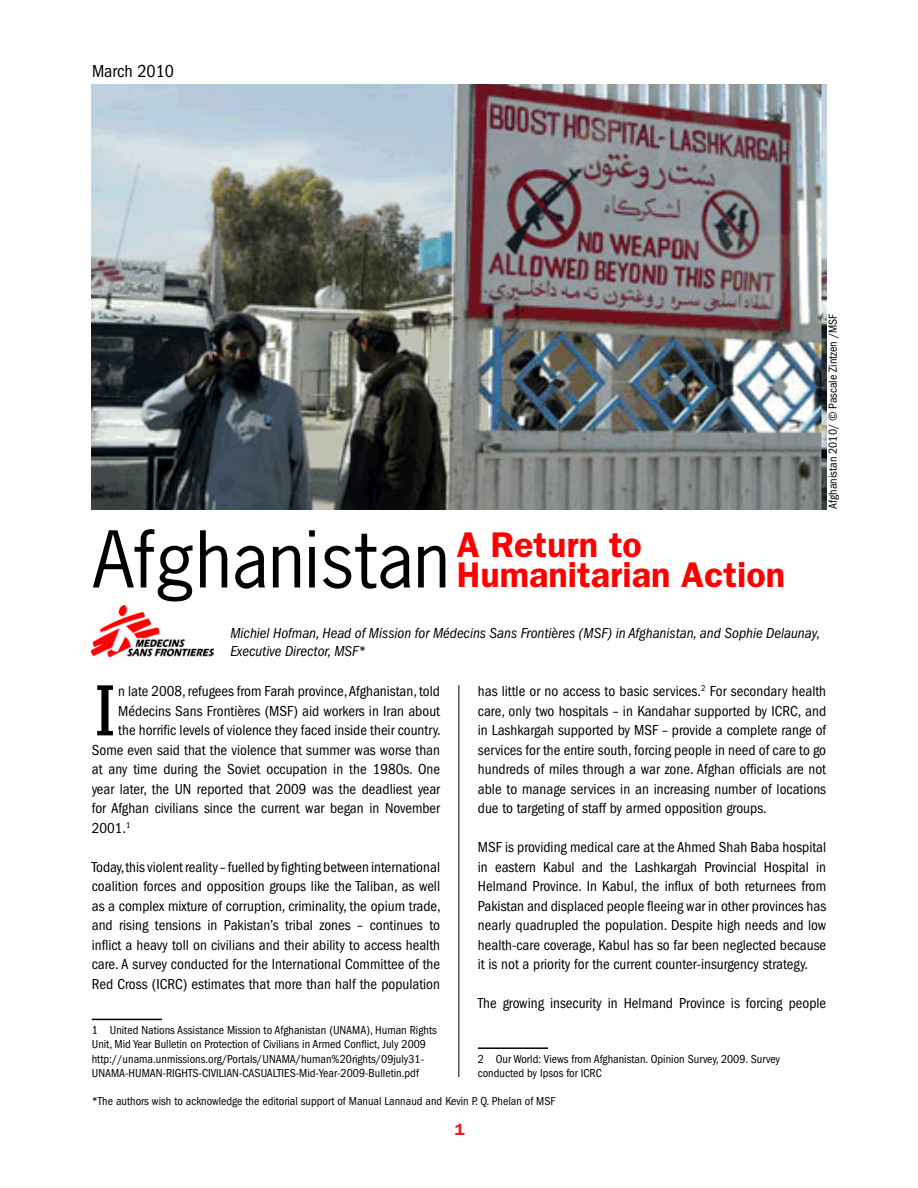
<style>
.page{position:relative;width:918px;height:1188px;background:#fff}
.page>*{position:absolute;margin:0;border:0;box-sizing:border-box;transform-origin:0 0}
.t1{font:73.5px "News Gothic";color:#000}
.t2{font:700 68.1px "Bell Gothic Std";color:#000}
.t3{font:600 35.85px "Franklin Gothic";color:#fe0000}
.t4{font:condensed 18px "Franklin Gothic";color:#000}
.t5{font:condensed 15px/19.5px "Franklin Gothic";color:#000;text-align:justify}
.t6{font:italic condensed 15px/18px "Franklin Gothic";color:#000}
.t7{font:condensed 12px/14.4px "Franklin Gothic";color:#000}
</style>
<div class="page">
<hr style="left:92px;top:1019px;width:70px;height:1px;background:#000">
<hr style="left:478px;top:1047px;width:70px;height:2px;background:#000">
<hr style="left:458px;top:685px;width:1px;height:392px;background:#000">
<img style="left:91px;top:84px;width:735px;height:425px">
<img style="left:92px;top:606px;width:122px;height:51px">
<p class="t4" style="left:92px;top:61px;width:84px">March 2010</p>
<h1 class="t1" style="left:93px;top:513px;width:551px">Afghanistan <sup>A</sup> <sup>Return</sup> <sup>to</sup></h1>
<h3 class="t3" style="left:457px;top:554px;width:330px">Humanitarian Action</h3>
<p class="t6" style="left:230px;top:624px;width:592px">Michiel Hofman, Head of Mission for Médecins Sans Frontières (MSF) in Afghanistan, and Sophie Delaunay,<br>Executive Director, MSF*</p>
<p class="t7" style="left:826px;top:509px;width:197px;rotate:-90deg">Afghanistan 2010/ © Pascale Zintzen /MSF</p>
<h2 class="t2" style="left:92px;top:670px;width:28px">I</h2>
<p class="t5" style="left:118px;top:682px;width:323px">n late 2008, refugees from Farah province, Afghanistan, told</p>
<p class="t5" style="left:118px;top:701px;width:323px">Médecins Sans Frontières (MSF) aid workers in Iran about</p>
<p class="t5" style="left:118px;top:721px;width:324px">the horrific levels of violence they faced inside their country.</p>
<p class="t5" style="left:92px;top:740px;width:350px">Some even said that the violence that summer was worse than</p>
<p class="t5" style="left:92px;top:760px;width:350px">at any time during the Soviet occupation in the 1980s. One</p>
<p class="t5" style="left:92px;top:779px;width:350px">year later, the UN reported that 2009 was the deadliest year</p>
<p class="t5" style="left:92px;top:799px;width:350px">for Afghan civilians since the current war began in November</p>
<p class="t5" style="left:92px;top:818px;width:36px">2001.</p>
<p class="t5" style="left:92px;top:857px;width:351px">Today, this violent reality – fuelled by fighting between international coalition forces and opposition groups like the Taliban, as well as a complex mixture of corruption, criminality, the opium trade, and rising tensions in Pakistan’s tribal zones – continues to inflict a heavy toll on civilians and their ability to access health care. A survey conducted for the International Committee of the Red Cross (ICRC) estimates that more than half the population</p>
<p class="t7" style="left:92px;top:1023px;width:346px;text-indent:18px">United Nations Assistance Mission to Afghanistan (UNAMA), Human Rights Unit, Mid Year Bulletin on Protection of Civilians in Armed Conflict, July 2009 http://unama.unmissions.org/Portals/UNAMA/human%20rights/09july31- UNAMA-HUMAN-RIGHTS-CIVILIAN-CASUALTIES-Mid-Year-2009-Bulletin.pdf</p>
<p class="t5" style="left:478px;top:682px;width:350px">has little or no access to basic services. For secondary health care, only two hospitals – in Kandahar supported by ICRC, and in Lashkargah supported by MSF – provide a complete range of services for the entire south, forcing people in need of care to go hundreds of miles through a war zone. Afghan officials are not able to manage services in an increasing number of locations due to targeting of staff by armed opposition groups.</p>
<p class="t5" style="left:478px;top:838px;width:350px">MSF is providing medical care at the Ahmed Shah Baba hospital in eastern Kabul and the Lashkargah Provincial Hospital in Helmand Province. In Kabul, the influx of both returnees from Pakistan and displaced people fleeing war in other provinces has nearly quadrupled the population. Despite high needs and low health-care coverage, Kabul has so far been neglected because it is not a priority for the current counter-insurgency strategy.</p>
<p class="t5" style="left:478px;top:994px;width:350px">The growing insecurity in Helmand Province is forcing people</p>
<p class="t7" style="left:478px;top:1052px;width:304px;text-indent:18px">Our World: Views from Afghanistan. Opinion Survey, 2009. Survey conducted by Ipsos for ICRC</p>
<p class="t7" style="left:92px;top:1094px;width:465px">*The authors wish to acknowledge the editorial support of Manual Lannaud and Kevin P. Q. Phelan of MSF</p>
</div>
